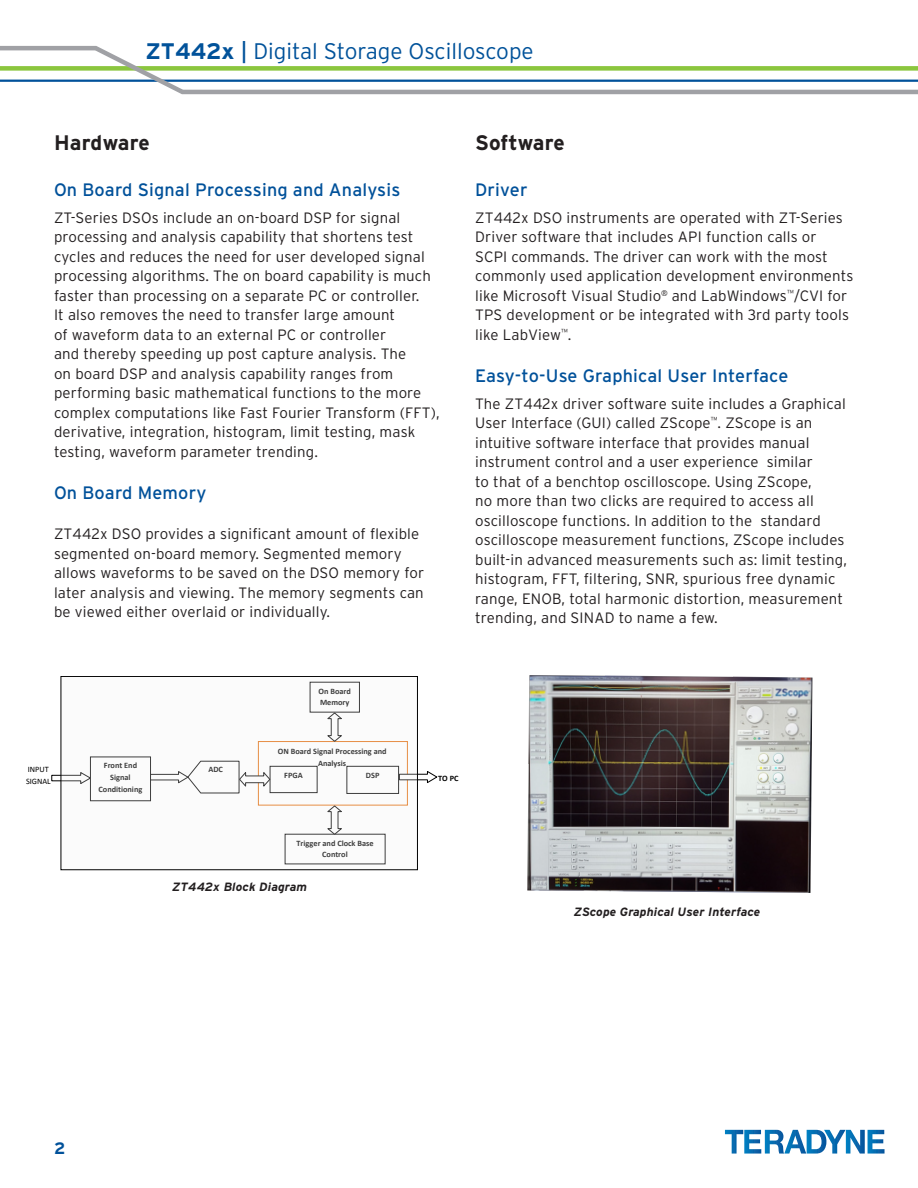
<style>
.page{position:relative;width:918px;height:1188px;background:#fff}
.page>*{position:absolute;margin:0;border:0;box-sizing:border-box;transform-origin:0 0}
.t1{font:300 22.5px "Interstate";color:#01529a}
.body_copy{font:700 21px "Interstate";color:#231f20}
.body_copy-2{font:18px "Interstate";letter-spacing:.01em;color:#01519a}
.t2{font:700 16.5px "Interstate";color:#01519a}
.body_copy-3{font:300 15px/19.5px "Interstate";letter-spacing:.01em;color:#231f20}
.t3{font:italic 700 12px "Interstate";letter-spacing:.01em;color:#231f20}
.t4{font:700 8.25px/11.7px "Calibri";color:#000;text-align:center}
.t5{font:8.25px/11.6px "Calibri";letter-spacing:-.005em;color:#000}
.s1{font-weight:700}
.s2{font-weight:400}
</style>
<div class="page">
<svg style="left:725px;top:1130px;width:160px;height:24px"></svg>
<svg style="left:0;top:46px;width:918px;height:48px"></svg>
<svg style="left:51px;top:772px;width:10px;height:13px"></svg>
<svg style="left:418px;top:771px;width:20px;height:12px"></svg>
<div style="left:61px;top:676px;width:356px;height:194px;background:#fbfbfb"></div>
<div style="left:61px;top:676px;width:357px;height:194px;border:1px solid #000"></div>
<img style="left:527px;top:675px;width:285px;height:218px">
<h1 class="t1" style="left:145px;top:39px;width:390px"><span class="s1">ZT442x</span> <span class="s2">|</span> Digital Storage Oscilloscope</h1>
<p class="body_copy" style="left:54px;top:130px;width:97px">Hardware</p>
<p class="body_copy-2" style="left:54px;top:180px;width:348px">On Board Signal Processing and Analysis</p>
<p class="body_copy-3" style="left:54px;top:207px;width:387px">ZT-Series DSOs include an on-board DSP for signal processing and analysis capability that shortens test cycles and reduces the need for user developed signal processing algorithms. The on board capability is much faster than processing on a separate PC or controller.<br>It also removes the need to transfer large amount<br>of waveform data to an external PC or controller<br>and thereby speeding up post capture analysis. The<br>on board DSP and analysis capability ranges from performing basic mathematical functions to the more complex computations like Fast Fourier Transform (FFT), derivative, integration, histogram, limit testing, mask testing, waveform parameter trending.</p>
<p class="body_copy-2" style="left:54px;top:483px;width:154px">On Board Memory</p>
<p class="body_copy-3" style="left:54px;top:524px;width:372px">ZT442x DSO provides a significant amount of flexible segmented on-board memory. Segmented memory allows waveforms to be saved on the DSO memory for later analysis and viewing. The memory segments can be viewed either overlaid or individually.</p>
<p class="body_copy" style="left:475px;top:130px;width:91px">Software</p>
<p class="body_copy-2" style="left:475px;top:180px;width:54px">Driver</p>
<p class="body_copy-3" style="left:475px;top:207px;width:380px">ZT442x DSO instruments are operated with ZT-Series Driver software that includes API function calls or<br>SCPI commands. The driver can work with the most commonly used application development environments like Microsoft Visual Studio<sup>®</sup> and LabWindows<sup>™</sup>/CVI for TPS development or be integrated with 3rd party tools like LabView<sup>™</sup>.</p>
<p class="body_copy-2" style="left:475px;top:366px;width:315px">Easy-to-Use Graphical User Interface</p>
<p class="body_copy-3" style="left:475px;top:393px;width:373px">The ZT442x driver software suite includes a Graphical User Interface (GUI) called ZScope<sup>™</sup>. ZScope is an intuitive software interface that provides manual instrument control and a user experience similar<br>to that of a benchtop oscilloscope. Using ZScope,<br>no more than two clicks are required to access all oscilloscope functions. In addition to the standard oscilloscope measurement functions, ZScope includes built-in advanced measurements such as: limit testing, histogram, FFT, filtering, SNR, spurious free dynamic range, ENOB, total harmonic distortion, measurement trending, and SINAD to name a few.</p>
<p class="t4" style="left:319px;top:685px;width:34px;text-align:left">On Board<br>Memory</p>
<p class="t4" style="left:278px;top:745px;width:110px">ON Board Signal Processing and<br>Analysis</p>
<p class="t4" style="left:99px;top:760px;width:45px">Front End<br>Signal<br>Conditioning</p>
<p class="t4" style="left:284px;top:769px;width:20px">FPGA</p>
<p class="t4" style="left:366px;top:769px;width:15px">DSP</p>
<p class="t5" style="left:26px;top:764px;width:26px">INPUT<br>SIGNAL</p>
<p class="t4" style="left:208px;top:764px;width:16px">ADC</p>
<p class="t4" style="left:297px;top:837px;width:79px">Trigger and Clock Base<br>Control</p>
<p class="t3" style="left:172px;top:880px;width:136px">ZT442x Block Diagram</p>
<p class="t4" style="left:438px;top:772px;width:22px">TO PC</p>
<p class="t3" style="left:574px;top:905px;width:188px">ZScope Graphical User Interface</p>
<p class="t2" style="left:54px;top:1139px;width:13px">2</p>
</div>
